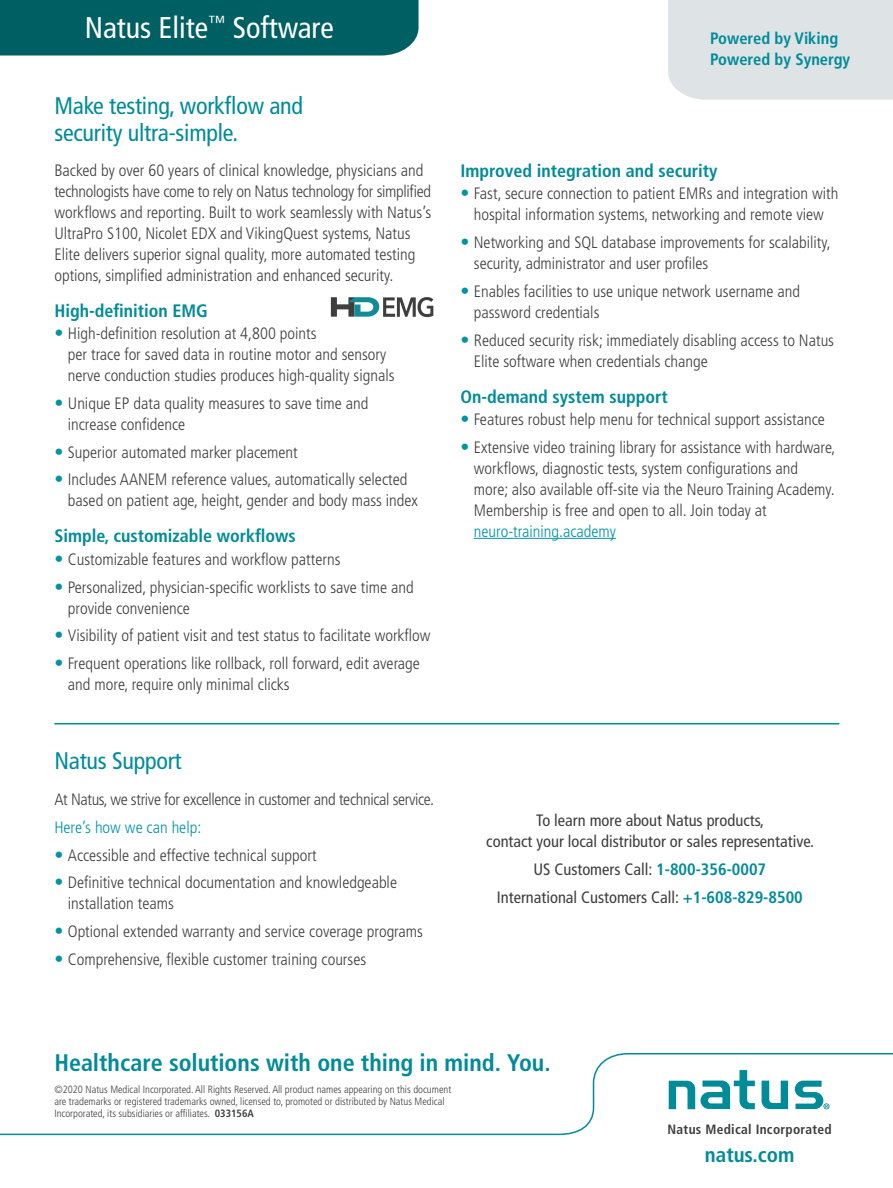
<style>
.page{position:relative;width:893px;height:1188px;background:#fff}
.page>*{position:absolute;margin:0;border:0;box-sizing:border-box;transform-origin:0 0}
.Product_name_20_24_0{font:condensed 30px "Frutiger LT Std";color:#fff}
.Subhead_16pt_321{font:condensed 24px/27px "Frutiger LT Std";letter-spacing:-.01em;color:#008b98}
.Tagline_Head_back_pa{font:700 condensed 24px "Frutiger LT Std";color:#008b98}
.Text__www_natus_com{font:700 condensed 21px "Frutiger LT Std";color:#008b98}
.Subead_12_15_321{font:700 condensed 18px "Frutiger LT Std";color:#008b98}
.Body_11_14_90K{font:300 condensed 16.5px/21px "Frutiger LT Std";color:#3e3e3f}
.Body_11_14_90K-2{font:condensed 16.5px/21px "Frutiger LT Std";color:#3e3e3f;text-align:center}
.Body_11_14_90K-3{font:300 condensed 16.5px "Frutiger LT Std";letter-spacing:-.02em;color:#3e3e3f}
.Subead_12_15_321-2{font:700 condensed 16.5px/21px "Frutiger LT Std";color:#008b98}
.Body_11_14_90K-4{font:300 condensed 16.5px "Frutiger LT Std";color:#0093a1}
.t1{font:700 condensed 13.5px "Frutiger LT Std";letter-spacing:.02em;color:#3e3e3f}
.Legal{font:300 condensed 10.5px/12px "Frutiger LT Std";color:#3e3e3f}
.s1{font-size:18px;color:#0093a1}
.s2{color:#0093a1}
.s3{font-weight:700;color:#008b98}
.s4{font-weight:700}
</style>
<div class="page">
<svg style="left:0;top:1053px;width:893px;height:83px"></svg>
<svg style="left:761px;top:1081px;width:27px;height:28px"></svg>
<svg style="left:669px;top:1070px;width:86px;height:39px"></svg>
<svg style="left:795px;top:1081px;width:34px;height:28px"></svg>
<hr style="left:474px;top:538px;width:142px;height:1px;background:#0093a1">
<div style="left:0;top:0;width:418px;height:56px;background:#005f62"></div>
<hr style="left:54px;top:723px;width:785px;height:1px;background:#008b98">
<div style="left:668px;top:0;width:225px;height:100px;background:#dee4e6"></div>
<svg style="left:331px;top:297px;width:102px;height:20px"></svg>
<p class="Product_name_20_24_0" style="left:85px;top:10px;width:251px">Natus Elite<sup>™</sup> Software</p>
<p class="Subhead_16pt_321" style="left:54px;top:92px;width:250px">Make testing, workflow and security ultra-simple.</p>
<p class="Body_11_14_90K" style="left:54px;top:160px;width:378px">Backed by over 60 years of clinical knowledge, physicians and technologists have come to rely on Natus technology for simplified workflows and reporting. Built to work seamlessly with Natus’s UltraPro S100, Nicolet EDX and VikingQuest systems, Natus Elite delivers superior signal quality, more automated testing options, simplified administration and enhanced security.</p>
<p class="Subead_12_15_321" style="left:54px;top:300px;width:155px">High-definition EMG</p>
<p class="Body_11_14_90K" style="left:68px;top:323px;width:328px;text-indent:-14px"><span class="s1">•</span> High-definition resolution at 4,800 points<br>per trace for saved data in routine motor and sensory nerve conduction studies produces high-quality signals</p>
<p class="Body_11_14_90K" style="left:68px;top:393px;width:302px;text-indent:-14px"><span class="s1">•</span> Unique EP data quality measures to save time and increase confidence</p>
<p class="Body_11_14_90K" style="left:54px;top:442px;width:245px"><span class="s1">•</span> Superior automated marker placement</p>
<p class="Body_11_14_90K" style="left:68px;top:469px;width:352px;text-indent:-14px"><span class="s1">•</span> Includes AANEM reference values, automatically selected based on patient age, height, gender and body mass index</p>
<p class="Subead_12_15_321" style="left:54px;top:526px;width:243px">Simple, customizable workflows</p>
<p class="Body_11_14_90K" style="left:54px;top:549px;width:288px"><span class="s1">•</span> Customizable features and workflow patterns</p>
<p class="Body_11_14_90K" style="left:68px;top:577px;width:347px;text-indent:-14px"><span class="s1">•</span> Personalized, physician-specific worklists to save time and provide convenience</p>
<p class="Body_11_14_90K" style="left:54px;top:625px;width:378px"><span class="s1">•</span> Visibility of patient visit and test status to facilitate workflow</p>
<p class="Body_11_14_90K" style="left:68px;top:653px;width:354px;text-indent:-14px"><span class="s1">•</span> Frequent operations like rollback, roll forward, edit average and more, require only minimal clicks</p>
<p class="Subhead_16pt_321" style="left:54px;top:748px;width:129px">Natus Support</p>
<p class="Body_11_14_90K-3" style="left:54px;top:790px;width:381px">At Natus, we strive for excellence in customer and technical service.</p>
<p class="Body_11_14_90K-4" style="left:54px;top:818px;width:148px">Here’s how we can help:</p>
<p class="Body_11_14_90K" style="left:54px;top:845px;width:264px"><span class="s1">•</span> Accessible and effective technical support</p>
<p class="Body_11_14_90K" style="left:68px;top:873px;width:331px;text-indent:-14px"><span class="s1">•</span> Definitive technical documentation and knowledgeable installation teams</p>
<p class="Body_11_14_90K" style="left:54px;top:921px;width:370px"><span class="s1">•</span> Optional extended warranty and service coverage programs</p>
<p class="Body_11_14_90K" style="left:54px;top:949px;width:313px"><span class="s1">•</span> Comprehensive, flexible customer training courses</p>
<p class="Subead_12_15_321-2" style="left:710px;top:28px;width:141px">Powered by Viking<br>Powered by Synergy</p>
<p class="Subead_12_15_321" style="left:460px;top:160px;width:259px">Improved integration and security</p>
<p class="Body_11_14_90K" style="left:460px;top:183px;width:379px;text-align:center"><span class="s1">•</span> Fast, secure connection to patient EMRs and integration with hospital information systems, networking and remote view</p>
<p class="Body_11_14_90K" style="left:474px;top:232px;width:358px;text-indent:-14px"><span class="s1">•</span> Networking and SQL database improvements for scalability, security, administrator and user profiles</p>
<p class="Body_11_14_90K" style="left:474px;top:281px;width:328px;text-indent:-14px"><span class="s1">•</span> Enables facilities to use unique network username and password credentials</p>
<p class="Body_11_14_90K" style="left:474px;top:330px;width:362px;text-indent:-14px"><span class="s1">•</span> Reduced security risk; immediately disabling access to Natus<br>Elite software when credentials change</p>
<p class="Subead_12_15_321" style="left:460px;top:386px;width:209px">On-demand system support</p>
<p class="Body_11_14_90K" style="left:460px;top:409px;width:366px"><span class="s1">•</span> Features robust help menu for technical support assistance</p>
<p class="Body_11_14_90K" style="left:474px;top:437px;width:363px;text-indent:-14px"><span class="s1">•</span> Extensive video training library for assistance with hardware, workflows, diagnostic tests, system configurations and more; also available off-site via the Neuro Training Academy.<br>Membership is free and open to all. Join today at <span class="s2">neuro-training.academy</span></p>
<p class="Body_11_14_90K-2" style="left:486px;top:810px;width:329px">To learn more about Natus products,<br>contact your local distributor or sales representative.</p>
<p class="Body_11_14_90K-2" style="left:533px;top:859px;width:234px">US Customers Call: <span class="s3">1-800-356-0007</span></p>
<p class="Body_11_14_90K-2" style="left:497px;top:887px;width:307px">International Customers Call: <span class="s3">+1-608-829-8500</span></p>
<p class="Tagline_Head_back_pa" style="left:54px;top:1048px;width:498px">Healthcare solutions with one thing in mind. You.</p>
<p class="Legal" style="left:54px;top:1084px;width:398px">©2020 Natus Medical Incorporated. All Rights Reserved. All product names appearing on this document are trademarks or registered trademarks owned, licensed to, promoted or distributed by Natus Medical<br>Incorporated, its subsidiaries or affiliates. <span class="s4">033156A</span></p>
<p class="t1" style="left:668px;top:1121px;width:166px">Natus Medical Incorporated</p>
<p class="Text__www_natus_com" style="left:705px;top:1142px;width:91px">natus.com</p>
</div>
